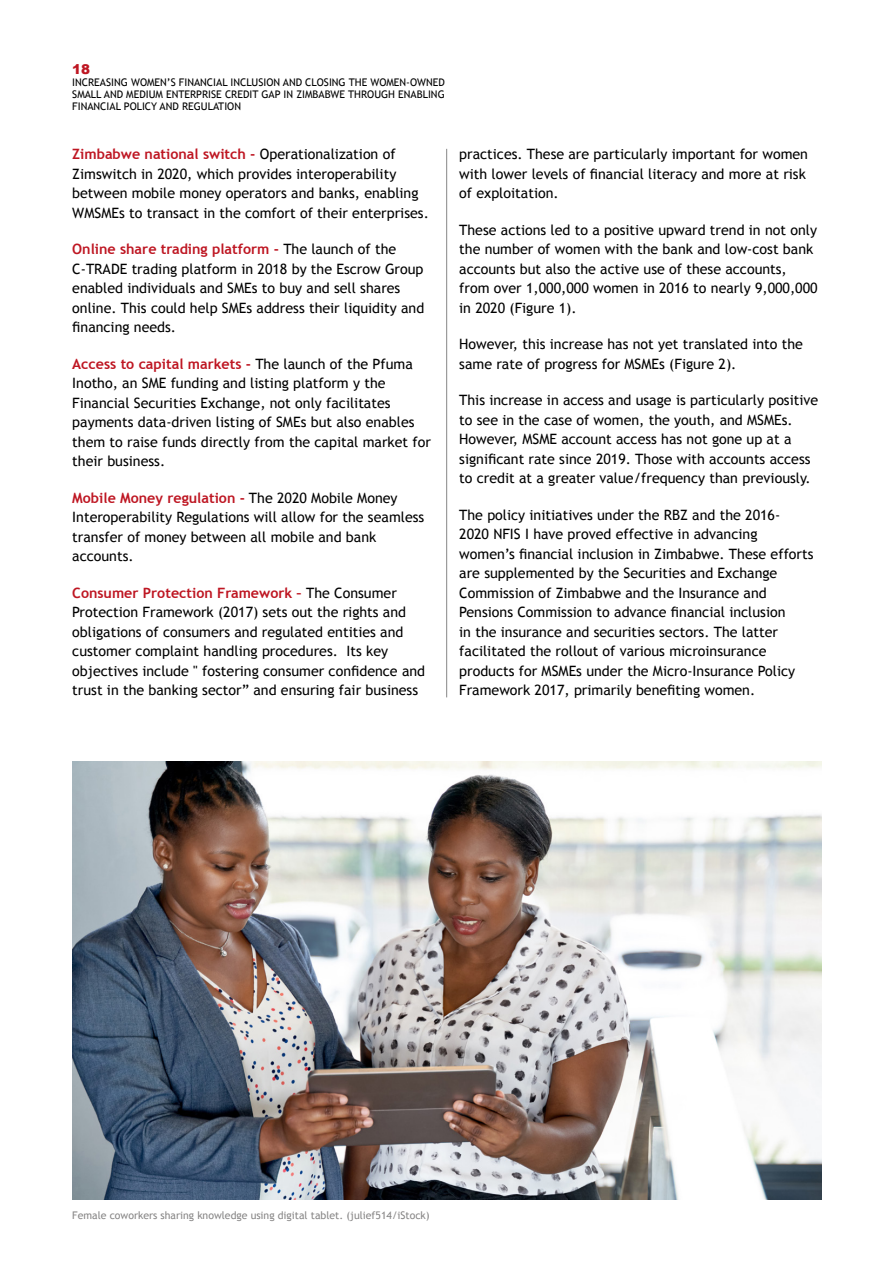
<style>
.page{position:relative;width:893px;height:1263px;background:#fff}
.page>*{position:absolute;margin:0;border:0;box-sizing:border-box;transform-origin:0 0}
.t1{font:14.25px/19.5px "Trebuchet MS";color:#000}
.t2{font:900 13.5px "Arial";color:#be1622}
.t3{font:10.5px/12px "Trebuchet MS";color:#000;text-align:justify}
.t4{font:10.5px "Trebuchet MS";color:#878686}
.s1{font-weight:700;color:#be1622}
</style>
<div class="page">
<hr style="left:446px;top:149px;width:1px;height:548px;background:#878787">
<img style="left:73px;top:761px;width:748px;height:438px">
<p class="t2" style="left:72px;top:59px;width:20px">18</p>
<p class="t3" style="left:72px;top:76px;width:374px">INCREASING WOMEN’S FINANCIAL INCLUSION AND CLOSING THE WOMEN-OWNED SMALL AND MEDIUM ENTERPRISE CREDIT GAP IN ZIMBABWE THROUGH ENABLING FINANCIAL POLICY AND REGULATION</p>
<p class="t1" style="left:72px;top:145px;width:358px"><span class="s1">Zimbabwe national switch -</span> Operationalization of Zimswitch in 2020, which provides interoperability between mobile money operators and banks, enabling WMSMEs to transact in the comfort of their enterprises.</p>
<p class="t1" style="left:72px;top:240px;width:354px"><span class="s1">Online share trading platform -</span> The launch of the C-TRADE trading platform in 2018 by the Escrow Group enabled individuals and SMEs to buy and sell shares online. This could help SMEs address their liquidity and financing needs.</p>
<p class="t1" style="left:72px;top:354px;width:360px"><span class="s1">Access to capital markets -</span> The launch of the Pfuma Inotho, an SME funding and listing platform y the Financial Securities Exchange, not only facilitates payments data-driven listing of SMEs but also enables them to raise funds directly from the capital market for their business.</p>
<p class="t1" style="left:72px;top:488px;width:354px"><span class="s1">Mobile Money regulation -</span> The 2020 Mobile Money Interoperability Regulations will allow for the seamless transfer of money between all mobile and bank accounts.</p>
<p class="t1" style="left:72px;top:583px;width:354px"><span class="s1">Consumer Protection Framework –</span> The Consumer Protection Framework (2017) sets out the rights and obligations of consumers and regulated entities and customer complaint handling procedures. Its key objectives include " fostering consumer confidence and trust in the banking sector” and ensuring fair business</p>
<p class="t1" style="left:459px;top:145px;width:350px">practices. These are particularly important for women with lower levels of financial literacy and more at risk of exploitation.</p>
<p class="t1" style="left:459px;top:220px;width:360px">These actions led to a positive upward trend in not only the number of women with the bank and low-cost bank accounts but also the active use of these accounts, from over 1,000,000 women in 2016 to nearly 9,000,000 in 2020 (Figure 1).</p>
<p class="t1" style="left:459px;top:335px;width:345px">However, this increase has not yet translated into the same rate of progress for MSMEs (Figure 2).</p>
<p class="t1" style="left:459px;top:391px;width:360px">This increase in access and usage is particularly positive to see in the case of women, the youth, and MSMEs.<br>However, MSME account access has not gone up at a significant rate since 2019. Those with accounts access to credit at a greater value/frequency than previously.</p>
<p class="t1" style="left:459px;top:505px;width:356px">The policy initiatives under the RBZ and the 2016- 2020 NFIS I have proved effective in advancing women’s financial inclusion in Zimbabwe. These efforts are supplemented by the Securities and Exchange Commission of Zimbabwe and the Insurance and Pensions Commission to advance financial inclusion<br>in the insurance and securities sectors. The latter facilitated the rollout of various microinsurance products for MSMEs under the Micro-Insurance Policy Framework 2017, primarily benefiting women.</p>
<p class="t4" style="left:72px;top:1209px;width:359px">Female coworkers sharing knowledge using digital tablet. (julief514/iStock)</p>
</div>
